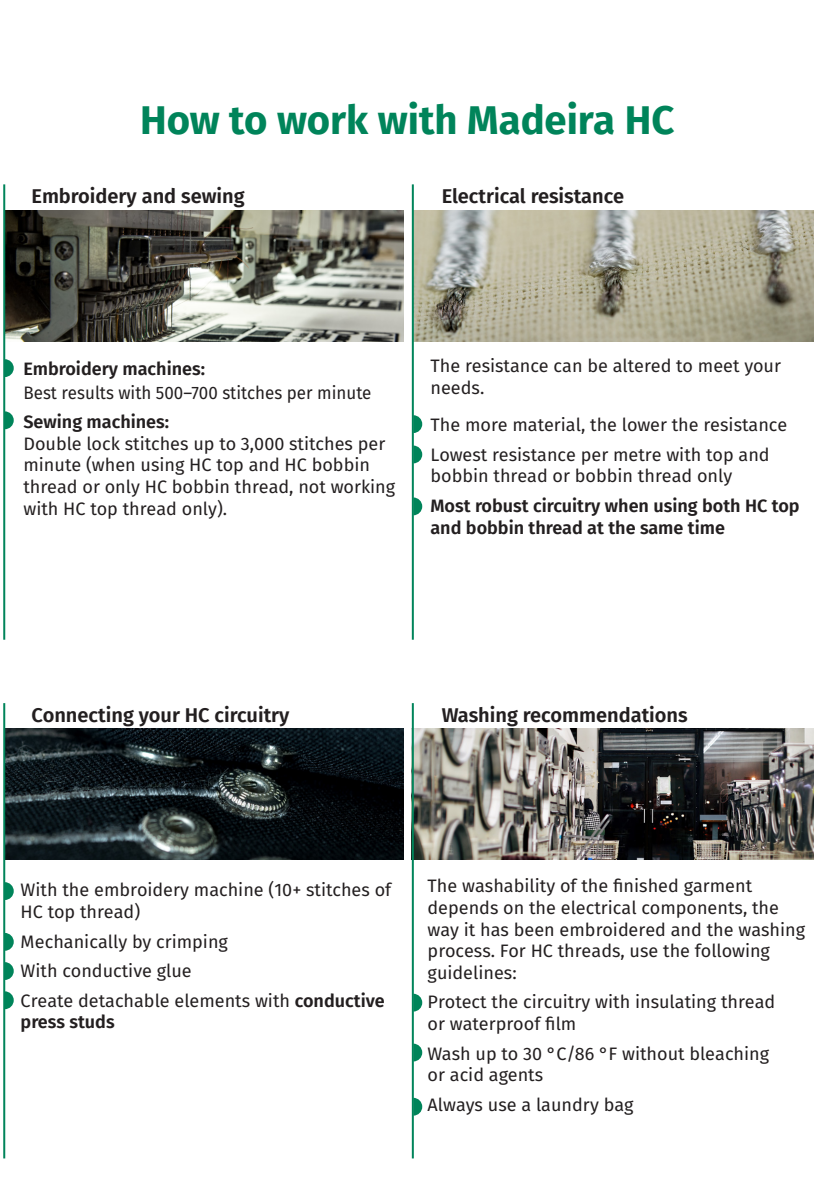
<style>
.page{position:relative;width:823px;height:1191px;background:#fff}
.page>*{position:absolute;margin:0;border:0;box-sizing:border-box;transform-origin:0 0}
.t1{font:700 40px "Fira Sans";color:#00845a}
.t2{font:600 20px "Fira Sans";color:#231f20}
.t3{font:18px/21.6px "Fira Sans";color:#231f20}
.t4{font:600 18px/21.6px "Fira Sans";color:#231f20}
.t5{font:18px "Fira Sans";color:#231f20;scale:.94 1}
.s1{font-weight:600}
</style>
<div class="page">
<img style="left:5px;top:210px;width:399px;height:132px">
<img style="left:5px;top:728px;width:399px;height:131px">
<img style="left:413px;top:210px;width:400px;height:132px">
<img style="left:413px;top:728px;width:400px;height:131px">
<svg style="left:5px;top:359px;width:9px;height:18px"></svg>
<svg style="left:5px;top:882px;width:9px;height:18px"></svg>
<svg style="left:413px;top:993px;width:9px;height:18px"></svg>
<svg style="left:413px;top:1043px;width:9px;height:18px"></svg>
<svg style="left:413px;top:1097px;width:9px;height:18px"></svg>
<svg style="left:5px;top:933px;width:9px;height:17px"></svg>
<svg style="left:5px;top:962px;width:9px;height:18px"></svg>
<svg style="left:5px;top:991px;width:9px;height:18px"></svg>
<svg style="left:413px;top:497px;width:9px;height:18px"></svg>
<svg style="left:413px;top:415px;width:9px;height:18px"></svg>
<svg style="left:413px;top:445px;width:9px;height:18px"></svg>
<svg style="left:5px;top:411px;width:9px;height:18px"></svg>
<hr style="left:3px;top:184px;width:2px;height:455px;background:#00845a">
<hr style="left:3px;top:703px;width:2px;height:455px;background:#00845a">
<hr style="left:411px;top:184px;width:2px;height:455px;background:#00845a">
<hr style="left:411px;top:703px;width:2px;height:455px;background:#00845a">
<h1 class="t1" style="left:140px;top:92px;width:535px">How to work with Madeira HC</h1>
<p class="t2" style="left:32px;top:180px;width:214px">Embroidery and sewing</p>
<p class="t2" style="left:441px;top:180px;width:184px">Electrical resistance</p>
<p class="t4" style="left:23px;top:356px;width:183px">Embroidery machines:</p>
<p class="t5" style="left:23px;top:380px;width:371px">Best results with 500–700 stitches per minute</p>
<p class="t4" style="left:23px;top:410px;width:147px">Sewing machines:</p>
<p class="t3" style="left:23px;top:434px;width:373px">Double lock stitches up to 3,000 stitches per minute (when using HC top and HC bobbin thread or only HC bobbin thread, not working with HC top thread only).</p>
<p class="t3" style="left:430px;top:356px;width:352px">The resistance can be altered to meet your needs.</p>
<p class="t3" style="left:430px;top:411px;width:358px;line-height:29.6px">The more material, the lower the resistance<br>Lowest resistance per metre with top and</p>
<p class="t3" style="left:430px;top:466px;width:303px">bobbin thread or bobbin thread only</p>
<p class="t4" style="left:430px;top:494px;width:370px">Most robust circuitry when using both HC top and bobbin thread at the same time</p>
<p class="t2" style="left:32px;top:698px;width:259px">Connecting your HC circuitry</p>
<p class="t2" style="left:441px;top:698px;width:247px">Washing recommendations</p>
<p class="t3" style="left:21px;top:880px;width:372px">With the embroidery machine (10+ stitches of<br>HC top thread)</p>
<p class="t3" style="left:21px;top:927px;width:365px;line-height:29.6px">Mechanically by crimping<br>With conductive glue<br>Create detachable elements with <span class="s1">conductive</span></p>
<p class="t4" style="left:21px;top:1010px;width:95px">press studs</p>
<p class="t3" style="left:427px;top:876px;width:379px">The washability of the finished garment depends on the electrical components, the way it has been embroidered and the washing process. For HC threads, use the following guidelines:</p>
<p class="t3" style="left:427px;top:992px;width:349px">Protect the circuitry with insulating thread or waterproof film</p>
<p class="t3" style="left:427px;top:1044px;width:343px">Wash up to 30 °C/86 °F without bleaching or acid agents</p>
<p class="t3" style="left:427px;top:1095px;width:207px">Always use a laundry bag</p>
</div>
